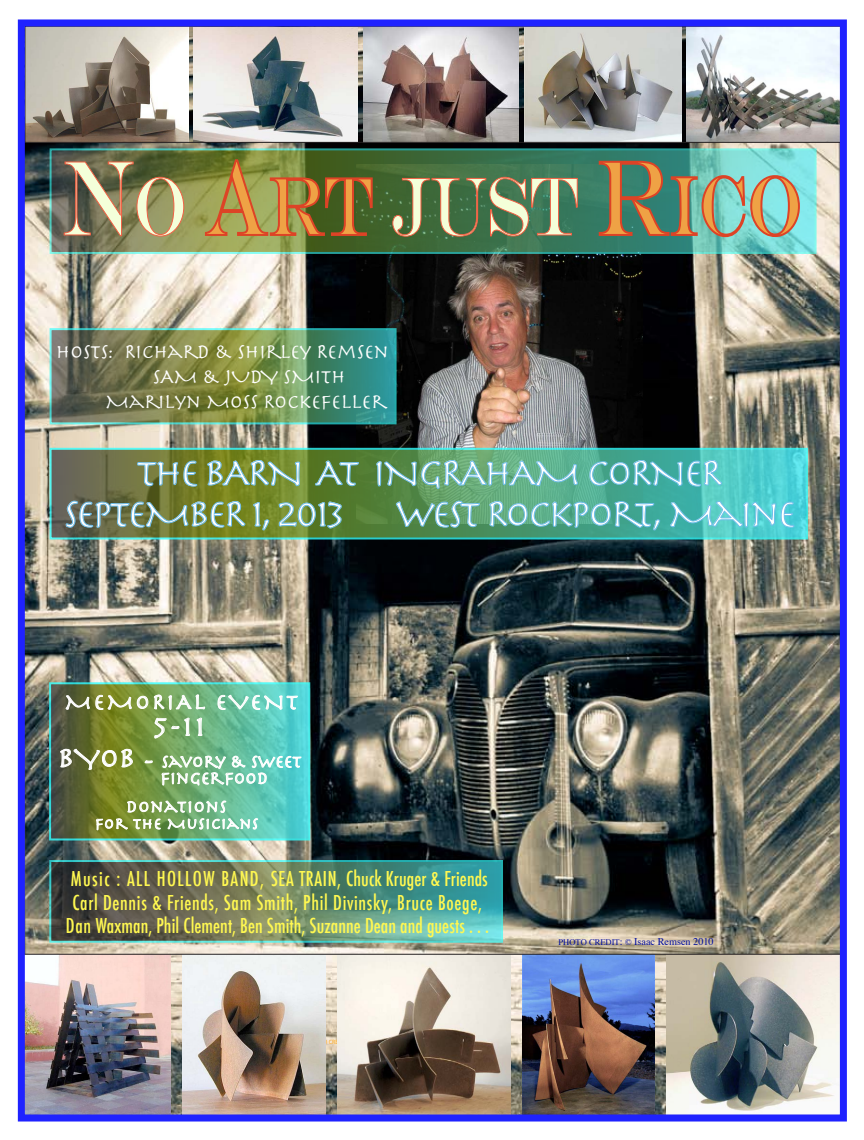
<style>
.page{position:relative;width:864px;height:1140px;background:#fff}
.page>*{position:absolute;margin:0;border:0;box-sizing:border-box;transform-origin:0 0}
.t1{font:82.9px "Engravers";letter-spacing:-.015em;color:#f4ffd9;scale:.69 1}
.t2{font:40px/41px "Herculanum";letter-spacing:-.085em;color:#fff}
.t3{font:29.5px "Herculanum";color:#fff}
.t4{font:22.6px "Herculanum";letter-spacing:.08em;color:#fff}
.t5{font:20.8px "Herculanum";letter-spacing:-.02em;color:#fff}
.t6{font:500 condensed 20px/23.3px "Futura";letter-spacing:.035em;color:#fff851;text-align:center;scale:.95 1}
.t7{font:17.7px/16.4px "Herculanum";color:#fff}
.t8{font:17.7px "Herculanum";letter-spacing:.03em;color:#fff}
.t9{font:15.9px "Herculanum";letter-spacing:.03em;color:#fff}
.t10{font:10.2px "Times";color:#000d9f}
.s1{font-size:106.9px}
.s2{font-size:107.3px;color:#efa245}
.s3{color:#efa245}
.s4{font-size:84.5px;color:#efa245}
.s5{font-size:29.5px}
.s6{font-size:8.5px}
.s7{font-size:8.8px}
</style>
<div class="page">
<img style="left:26px;top:28px;width:813px;height:1086px">
<img style="left:357px;top:254px;width:286px;height:194px">
<svg style="left:53px;top:151px;width:761px;height:100px;background:#588560"></svg>
<svg style="left:63px;top:161px;width:122px;height:76px;background:#7c714d"></svg>
<svg style="left:204px;top:158px;width:170px;height:80px;background:#837a39"></svg>
<svg style="left:392px;top:176px;width:186px;height:61px;background:#536f48"></svg>
<svg style="left:598px;top:160px;width:203px;height:78px;background:#709f92"></svg>
<svg style="left:53px;top:451px;width:752px;height:85px;background:#568f67"></svg>
<div style="left:50px;top:448px;width:758px;height:91px;border:2px solid #3ff"></div>
<img style="left:66px;top:441px;width:293px;height:89px">
<svg style="left:376px;top:441px;width:418px;height:89px;background:#57ab96"></svg>
<img style="left:193px;top:28px;width:165px;height:113px">
<img style="left:524px;top:28px;width:158px;height:113px">
<img style="left:363px;top:28px;width:156px;height:113px">
<img style="left:26px;top:28px;width:162px;height:113px">
<img style="left:687px;top:28px;width:152px;height:113px">
<div style="left:24px;top:26px;width:819px;height:117px;border:1px solid #231f20"></div>
<img style="left:337px;top:956px;width:174px;height:158px">
<img style="left:26px;top:956px;width:145px;height:158px">
<img style="left:523px;top:956px;width:131px;height:158px">
<img style="left:666px;top:956px;width:173px;height:158px">
<img style="left:183px;top:956px;width:142px;height:158px">
<div style="left:18px;top:19px;width:829px;height:1103px;border:7px solid #1f22ff"></div>
<svg style="left:53px;top:331px;width:341px;height:90px;background:#678357"></svg>
<svg style="left:52px;top:863px;width:448px;height:77px;background:#5c7b6a"></svg>
<div style="left:49px;top:860px;width:454px;height:83px;border:2px solid #3ff"></div>
<svg style="left:52px;top:685px;width:255px;height:152px;background:#659c6c"></svg>
<div style="left:49px;top:682px;width:261px;height:158px;border:2px solid #3ff"></div>
<svg style="left:66px;top:696px;width:24px;height:14px"></svg>
<svg style="left:96px;top:695px;width:35px;height:15px"></svg>
<svg style="left:137px;top:696px;width:11px;height:13px"></svg>
<svg style="left:154px;top:695px;width:51px;height:15px"></svg>
<svg style="left:218px;top:695px;width:80px;height:15px"></svg>
<svg style="left:155px;top:718px;width:11px;height:20px"></svg>
<svg style="left:172px;top:726px;width:7px;height:2px"></svg>
<svg style="left:185px;top:718px;width:5px;height:18px"></svg>
<svg style="left:197px;top:718px;width:5px;height:18px"></svg>
<svg style="left:60px;top:749px;width:56px;height:21px"></svg>
<svg style="left:122px;top:749px;width:10px;height:18px"></svg>
<svg style="left:145px;top:761px;width:7px;height:2px"></svg>
<svg style="left:162px;top:756px;width:139px;height:30px;background:#8bccb1"></svg>
<svg style="left:96px;top:801px;width:162px;height:32px;background:#8bb47e"></svg>
<h1 class="t1" style="left:62px;top:157px;width:1075px"><span class="s1">N</span>O <span class="s2">A</span><span class="s3">RT</span> JUST <span class="s2">R</span><span class="s4">ico</span></h1>
<p class="t5" style="left:56px;top:339px;width:335px">HOSTS: RICHARD &amp; SHIRLEY REMSEN</p>
<p class="t5" style="left:153px;top:363px;width:195px">SAM &amp; JUDY SMITH</p>
<p class="t5" style="left:105px;top:388px;width:284px">MARILYN MOSS ROCKEFELLER</p>
<h2 class="t2" style="left:63px;top:450px;width:661px;text-indent:74px">THE BARN AT INGRAHAM CORNER<br>SEPTEMBER 1, 2013</h2>
<h2 class="t2" style="left:396px;top:491px;width:402px">WEST ROCKPORT, MAINE</h2>
<p class="t4" style="left:64px;top:688px;width:235px">MEMORIAL EVENT</p>
<h3 class="t3" style="left:153px;top:708px;width:54px">5-11</h3>
<p class="t7" style="left:160px;top:752px;width:143px;text-indent:-102px"><span class="s5">BYOB -</span> SAVORY &amp; SWEET<br>FINGERFOOD</p>
<p class="t8" style="left:126px;top:795px;width:102px">DONATIONS</p>
<p class="t9" style="left:95px;top:813px;width:165px">FOR THE MUSICIANS</p>
<p class="t6" style="left:66px;top:867px;width:447px">Music : ALL HOLLOW BAND, SEA TRAIN, Chuck Kruger &amp; Friends<br>Carl Dennis &amp; Friends, Sam Smith, Phil Divinsky, Bruce Boege,<br>Dan Waxman, Phil Clement, Ben Smith, Suzanne Dean and guests . . .</p>
<p class="t10" style="left:559px;top:935px;width:157px"><span class="s6">PHOTO CREDIT</span>: <span class="s7">©</span> Isaac Remsen 2010</p>
</div>
